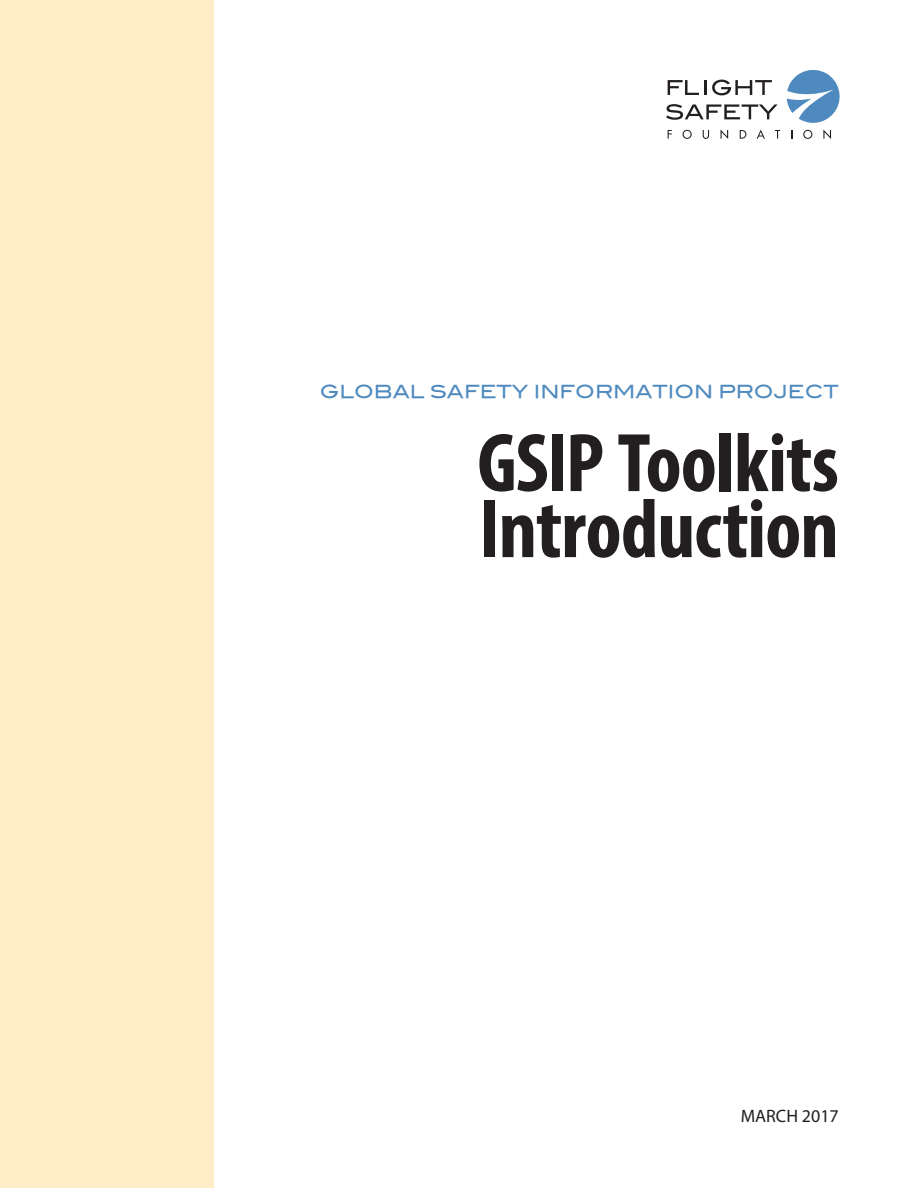
<style>
.page{position:relative;width:918px;height:1188px;background:#fff}
.page>*{position:absolute;margin:0;border:0;box-sizing:border-box;transform-origin:0 0}
.t1{font:700 condensed 84px/66px "Myriad Pro";letter-spacing:-.01em;color:#231f20}
.t2{font:18px "Blair Md ITCTT Medium";color:#4f8abe}
.t3{font:18px "Myriad Pro";color:#231f20}
</style>
<div class="page">
<div style="left:0;top:0;width:214px;height:1188px;background:#ffedc7"></div>
<svg style="left:668px;top:80px;width:38px;height:15px"></svg>
<svg style="left:712px;top:80px;width:60px;height:15px"></svg>
<svg style="left:666px;top:104px;width:112px;height:16px"></svg>
<svg style="left:668px;top:130px;width:4px;height:9px"></svg>
<svg style="left:683px;top:130px;width:9px;height:9px"></svg>
<svg style="left:703px;top:130px;width:6px;height:9px"></svg>
<svg style="left:721px;top:130px;width:7px;height:9px"></svg>
<svg style="left:740px;top:130px;width:6px;height:9px"></svg>
<svg style="left:757px;top:130px;width:8px;height:9px"></svg>
<svg style="left:775px;top:130px;width:5px;height:9px"></svg>
<svg style="left:787px;top:69px;width:53px;height:70px"></svg>
<p class="t2" style="left:320px;top:377px;width:521px">GLOBAL SAFETY INFORMATION PROJECT</p>
<h1 class="t1" style="left:477px;top:428px;width:363px">GSIP Toolkits<br>Introduction</h1>
<p class="t3" style="left:741px;top:1105px;width:99px">MARCH 2017</p>
</div>
